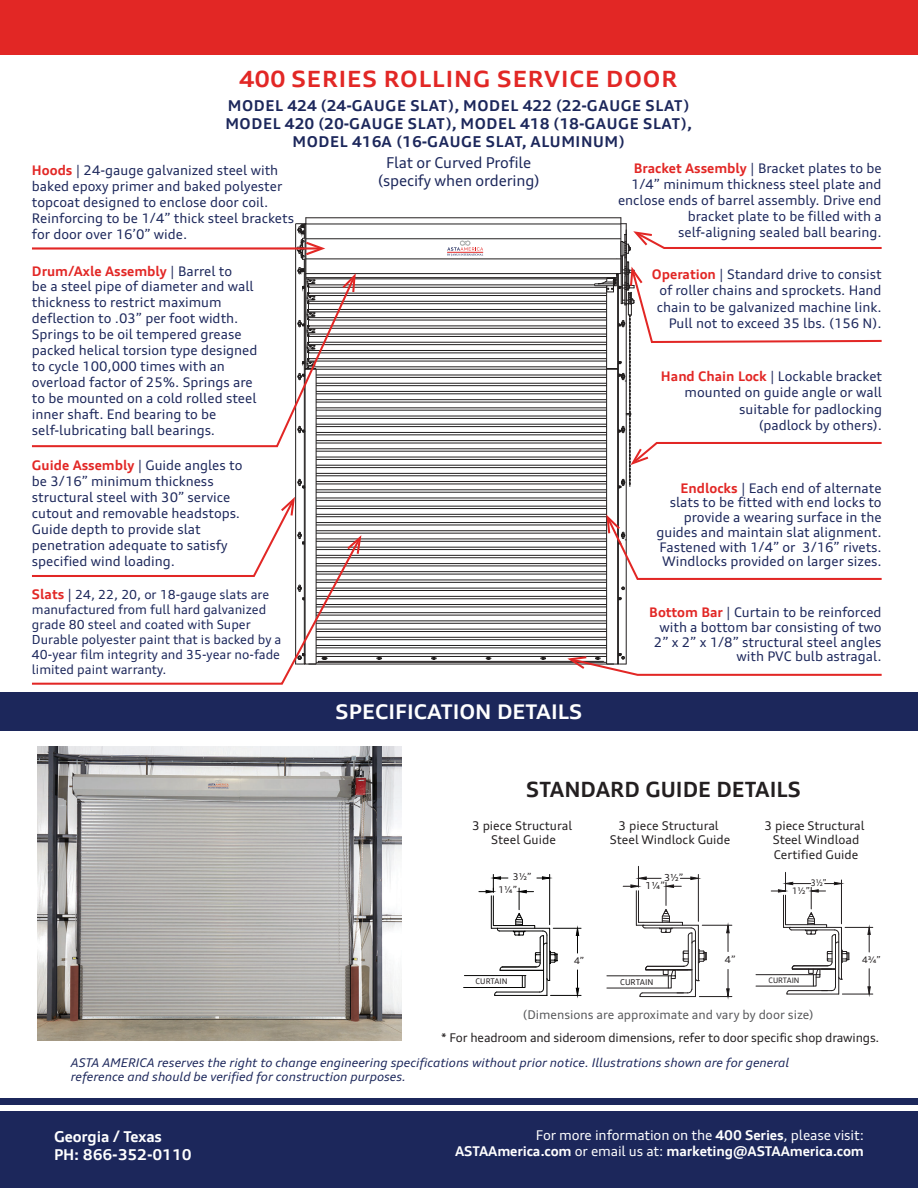
<style>
.page{position:relative;width:918px;height:1188px;background:#fff}
.page>*{position:absolute;margin:0;border:0;box-sizing:border-box;transform-origin:0 0}
.t1{font:700 expanded 22.5px "Audi Type";letter-spacing:.04em;color:#e22725}
.t2{font:700 21.15px "Audi Type";color:#231f20}
.t3{font:700 expanded 20.25px "Audi Type";color:#fff}
.t4{font:700 15px/18px "Audi Type";letter-spacing:.04em;color:#1c275b;text-align:center}
.t5{font:15px/18px "Audi Type";letter-spacing:-.01em;color:#1c275b;text-align:center}
.t6{font:700 15px/18px "Audi Type";letter-spacing:-.01em;color:#fff}
.t7{font:700 13.5px/16.2px "Audi Type";letter-spacing:-.01em;color:#fff;text-align:right}
.t8{font:13.35px/15.9px "Audi Type";color:#1c275b;text-align:right}
.t9{font:12.6px/15px "Audi Type";color:#1c275b}
.t10{font:12px/14.5px "Audi Type";color:#231f20;text-align:center}
.t11{font:italic 12px/14.5px "Audi Type";color:#1c275b}
.t12{font:12px "Audi Type";color:#57585a}
.t13{font:9.75px/8.6px "Audi Type";color:#231f20}
.t14{font:9.3px/13px "Audi Type";color:#231f20}
.t15{font:9px "Audi Type";color:#231f20}
.t16{font:9px "Audi Type";color:#231f20;scale:.88 1}
.t17{font:8.1px "Audi Type";color:#231f20}
.t18{font:7.8px "Audi Type";color:#231f20}
.t19{font:7.5px "Audi Type";color:#231f20}
.s1{font-weight:700;color:#e22725}
.s2{font-weight:700;font-size:13.35px;color:#e22725}
.s3{font-size:13.35px}
.s4{font-weight:400}
</style>
<div class="page">
<div style="left:0;top:692px;width:918px;height:38px;background:#1c275b"></div>
<div style="left:0;top:0;width:918px;height:55px;background:#e22725"></div>
<div style="left:0;top:1098px;width:918px;height:90px;background:#1c275b"></div>
<div style="left:0;top:1106px;width:918px;height:5px;background:#fff"></div>
<svg style="left:32px;top:677px;width:255px;height:8px"></svg>
<svg style="left:32px;top:218px;width:850px;height:459px"></svg>
<hr style="left:447px;top:252px;width:36px;height:1px;background:#e22725">
<svg style="left:755px;top:872px;width:118px;height:125px"></svg>
<hr style="left:702px;top:925px;width:30px;height:1px;background:#231f20">
<hr style="left:699px;top:996px;width:33px;height:1px;background:#231f20">
<svg style="left:726px;top:922px;width:4px;height:30px"></svg>
<svg style="left:726px;top:969px;width:4px;height:31px"></svg>
<svg style="left:606px;top:866px;width:101px;height:131px"></svg>
<svg style="left:463px;top:874px;width:118px;height:124px"></svg>
<hr style="left:502px;top:967px;width:34px;height:1px;background:#050504">
<hr style="left:500px;top:970px;width:43px;height:1px;background:#050504">
<img style="left:37px;top:746px;width:364px;height:295px">
<h1 class="t1" style="left:239px;top:71px;width:440px">400 SERIES ROLLING SERVICE DOOR</h1>
<p class="t4" style="left:225px;top:99px;width:468px">MODEL 424 (24-GAUGE SLAT), MODEL 422 (22-GAUGE SLAT)<br>MODEL 420 (20-GAUGE SLAT), MODEL 418 (18-GAUGE SLAT),<br>MODEL 416A (16-GAUGE SLAT, ALUMINUM)</p>
<p class="t5" style="left:378px;top:154px;width:163px">Flat or Curved Profile (specify when ordering)</p>
<p class="t8" style="left:618px;top:162px;width:265px"><span class="s1">Bracket Assembly</span> | Bracket plates to be 1/4” minimum thickness steel plate and enclose ends of barrel assembly. Drive end bracket plate to be filled with a self-aligning sealed ball bearing.</p>
<p class="t8" style="left:32px;top:163px;width:264px;text-align:left"><span class="s1">Hoods</span> | 24-gauge galvanized steel with baked epoxy primer and baked polyester topcoat designed to enclose door coil.<br>Reinforcing to be 1/4” thick steel brackets for door over 16’0” wide.</p>
<p class="t8" style="left:32px;top:264px;width:227px;text-align:left"><span class="s1">Drum/Axle Assembly</span> | Barrel to<br>be a steel pipe of diameter and wall thickness to restrict maximum deflection to .03” per foot width.<br>Springs to be oil tempered grease packed helical torsion type designed to cycle 100,000 times with an overload factor of 25%. Springs are to be mounted on a cold rolled steel inner shaft. End bearing to be self-lubricating ball bearings.</p>
<p class="t8" style="left:32px;top:459px;width:212px;text-align:left"><span class="s1">Guide Assembly</span> | Guide angles to be 3/16” minimum thickness structural steel with 30” service cutout and removable headstops.<br>Guide depth to provide slat penetration adequate to satisfy specified wind loading.</p>
<p class="t9" style="left:32px;top:588px;width:251px"><span class="s2">Slats</span> <span class="s3">|</span> 24, 22, 20, or 18-gauge slats are manufactured from full hard galvanized grade 80 steel and coated with Super Durable polyester paint that is backed by a 40-year film integrity and 35-year no-fade limited paint warranty.</p>
<p class="t8" style="left:652px;top:267px;width:231px"><span class="s1">Operation</span> | Standard drive to consist of roller chains and sprockets. Hand chain to be galvanized machine link.<br>Pull not to exceed 35 lbs. (156 N).</p>
<p class="t8" style="left:661px;top:370px;width:223px"><span class="s1">Hand Chain Lock</span> | Lockable bracket mounted on guide angle or wall suitable for padlocking<br>(padlock by others).</p>
<p class="t8" style="left:656px;top:482px;width:227px;line-height:14.7px"><span class="s1">Endlocks</span> | Each end of alternate slats to be fitted with end locks to provide a wearing surface in the guides and maintain slat alignment.<br>Fastened with 1/4” or 3/16” rivets.<br>Windlocks provided on larger sizes.</p>
<h3 class="t3" style="left:336px;top:704px;width:248px">SPECIFICATION DETAILS</h3>
<p class="t8" style="left:649px;top:606px;width:234px;line-height:14.7px"><span class="s1">Bottom Bar</span> | Curtain to be reinforced with a bottom bar consisting of two<br>2” x 2” x 1/8” structural steel angles with PVC bulb astragal.</p>
<h2 class="t2" style="left:526px;top:781px;width:276px">STANDARD GUIDE DETAILS</h2>
<p class="t10" style="left:472px;top:819px;width:102px">3 piece Structural<br>Steel Guide</p>
<p class="t10" style="left:610px;top:819px;width:122px">3 piece Structural<br>Steel Windlock Guide</p>
<p class="t10" style="left:764px;top:819px;width:102px">3 piece Structural<br>Steel Windload<br>Certified Guide</p>
<p class="t14" style="left:498px;top:871px;width:35px;text-indent:15px">3½”<br>1¼”</p>
<p class="t13" style="left:645px;top:874px;width:40px;text-indent:19px">3½”<br>1¼”</p>
<p class="t16" style="left:811px;top:879px;width:20px">3½”</p>
<p class="t15" style="left:792px;top:887px;width:20px">1½”</p>
<p class="t14" style="left:574px;top:955px;width:12px">4”</p>
<p class="t13" style="left:725px;top:956px;width:12px">4”</p>
<p class="t15" style="left:862px;top:956px;width:20px">4¾”</p>
<p class="t18" style="left:476px;top:978px;width:33px">CURTAIN</p>
<p class="t17" style="left:620px;top:979px;width:35px">CURTAIN</p>
<p class="t19" style="left:768px;top:978px;width:33px">CURTAIN</p>
<p class="t12" style="left:523px;top:1010px;width:292px">(Dimensions are approximate and vary by door size)</p>
<p class="t10" style="left:441px;top:1032px;width:440px">* For headroom and sideroom dimensions, refer to door specific shop drawings.</p>
<p class="t11" style="left:71px;top:1056px;width:720px">ASTA AMERICA reserves the right to change engineering specifications without prior notice. Illustrations shown are for general reference and should be verified for construction purposes.</p>
<p class="t6" style="left:54px;top:1129px;width:139px">Georgia / Texas<br>PH: 866-352-0110</p>
<p class="t7" style="left:455px;top:1129px;width:410px"><span class="s4">For more information on the</span> 400 Series<span class="s4">, please visit:<br></span>ASTAAmerica.com <span class="s4">or email us at:</span> marketing@ASTAAmerica.com</p>
</div>
